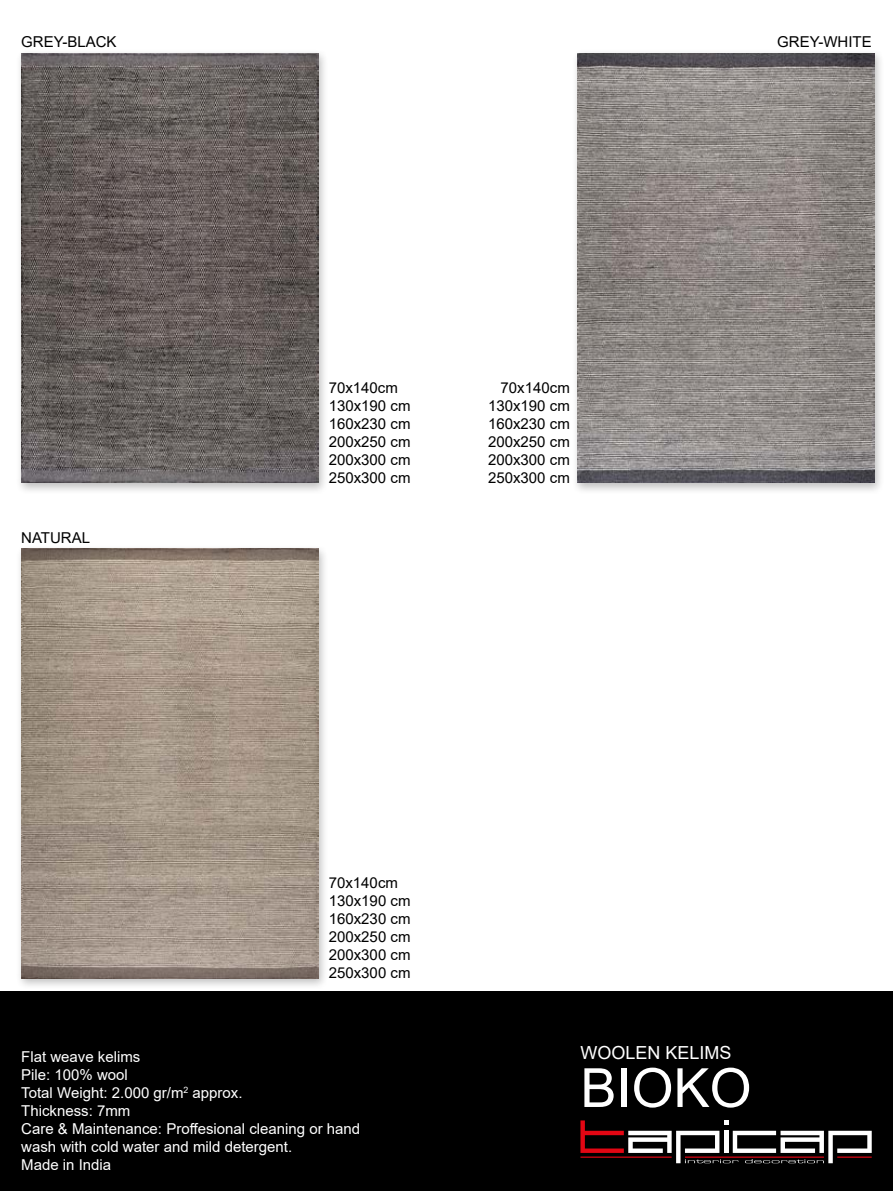
<style>
.page{position:relative;width:893px;height:1191px;background:#fff}
.page>*{position:absolute;margin:0;border:0;box-sizing:border-box;transform-origin:0 0}
.t1{font:54px "Arial";color:#fff}
.t2{font:18px "Arial";color:#fff}
.t3{font:15px/18px "Arial";color:#000}
.t4{font:15px/18px "Arial";color:#fff}
</style>
<div class="page">
<div style="left:0;top:991px;width:893px;height:200px;background:#000"></div>
<svg style="left:580px;top:1120px;width:292px;height:43px"></svg>
<div style="left:15px;top:544px;width:313px;height:446px;background:#000;opacity:.25"></div>
<img style="left:21px;top:549px;width:297px;height:429px">
<div style="left:571px;top:49px;width:313px;height:446px;background:#000;opacity:.25"></div>
<img style="left:577px;top:53px;width:297px;height:430px">
<div style="left:15px;top:49px;width:313px;height:446px;background:#000;opacity:.25"></div>
<img style="left:21px;top:53px;width:297px;height:430px">
<p class="t3" style="left:21px;top:33px;width:97px">GREY-BLACK</p>
<p class="t3" style="left:777px;top:33px;width:96px">GREY-WHITE</p>
<p class="t3" style="left:21px;top:528px;width:70px">NATURAL</p>
<p class="t3" style="left:329px;top:378px;width:83px">70x140cm<br>130x190 cm<br>160x230 cm<br>200x250 cm<br>200x300 cm<br>250x300 cm</p>
<p class="t3" style="left:488px;top:378px;width:83px;text-align:justify;text-indent:13px">70x140cm 130x190 cm 160x230 cm 200x250 cm 200x300 cm 250x300 cm</p>
<p class="t3" style="left:329px;top:874px;width:83px">70x140cm<br>130x190 cm<br>160x230 cm<br>200x250 cm<br>200x300 cm<br>250x300 cm</p>
<p class="t4" style="left:21px;top:1047px;width:340px">Flat weave kelims<br>Pile: 100% wool<br>Total Weight: 2.000 gr/m<sup>2</sup> approx.<br>Thickness: 7mm<br>Care &amp; Maintenance: Proffesional cleaning or hand wash with cold water and mild detergent.<br>Made in India</p>
<p class="t2" style="left:580px;top:1040px;width:153px">WOOLEN KELIMS</p>
<h1 class="t1" style="left:580px;top:1050px;width:173px">BIOKO</h1>
</div>
